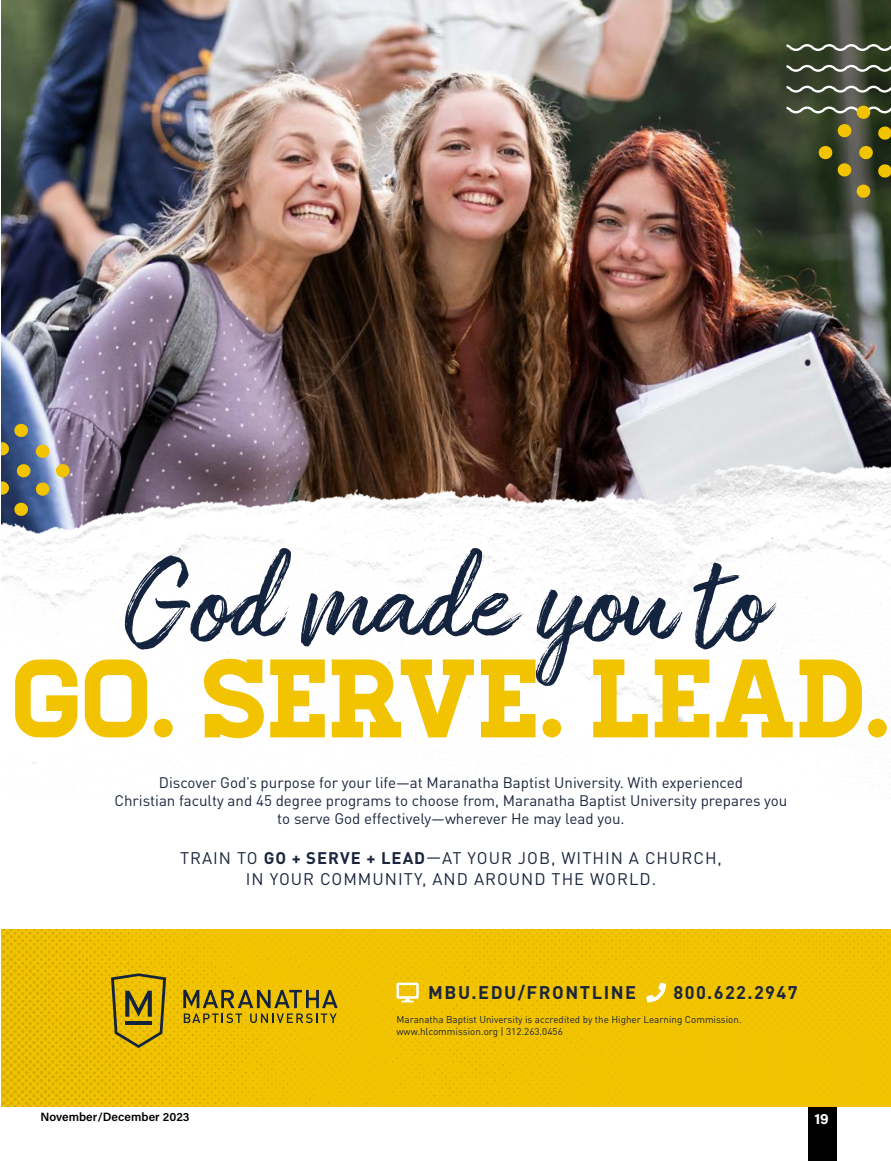
<style>
.page{position:relative;width:891px;height:1161px;background:#fff}
.page>*{position:absolute;margin:0;border:0;box-sizing:border-box;transform-origin:0 0}
.t1{font:700 18.15px "DINOT";letter-spacing:.085em;color:#1b253c}
.t2{font:16.65px/21.1px "DINOT";letter-spacing:.06em;color:#1b253c;text-align:center}
.t3{font:15.15px/18.1px "DINOT";color:#1b253c;text-align:center}
.t4{font:700 15px "Acumin Pro";color:#fff}
.t5{font:600 12px "Acumin Pro";letter-spacing:.005em;color:#000}
.t6{font:9.9px/12.1px "DINOT";color:#1b253c}
.s1{font-weight:700}
</style>
<div class="page">
<div style="left:808px;top:1107px;width:29px;height:54px;background:#000"></div>
<img style="left:2px;top:0;width:889px;height:427px">
<img style="left:2px;top:427px;width:889px;height:337px">
<svg style="left:787px;top:86px;width:104px;height:7px"></svg>
<svg style="left:787px;top:44px;width:104px;height:7px"></svg>
<svg style="left:787px;top:65px;width:104px;height:7px"></svg>
<svg style="left:56px;top:464px;width:14px;height:14px"></svg>
<svg style="left:16px;top:464px;width:34px;height:32px"></svg>
<svg style="left:35px;top:444px;width:15px;height:14px"></svg>
<svg style="left:14px;top:502px;width:14px;height:14px"></svg>
<svg style="left:2px;top:481px;width:7px;height:14px"></svg>
<svg style="left:2px;top:423px;width:26px;height:33px"></svg>
<svg style="left:15px;top:659px;width:872px;height:79px"></svg>
<svg style="left:125px;top:548px;width:652px;height:138px"></svg>
<svg style="left:2px;top:929px;width:889px;height:177px;background:#efc100"></svg>
<svg style="left:111px;top:973px;width:55px;height:75px;background:#ba9a0e"></svg>
<hr style="left:125px;top:1021px;width:27px;height:4px;background:#14243e">
<svg style="left:183px;top:990px;width:155px;height:33px;background:#af9312"></svg>
<svg style="left:396px;top:983px;width:23px;height:19px"></svg>
<svg style="left:646px;top:983px;width:20px;height:19px"></svg>
<svg style="left:859px;top:146px;width:32px;height:32px"></svg>
<svg style="left:856px;top:184px;width:15px;height:14px"></svg>
<svg style="left:787px;top:105px;width:104px;height:35px;background:#5e6038"></svg>
<svg style="left:818px;top:146px;width:34px;height:31px"></svg>
<p class="t3" style="left:114px;top:773px;width:674px">Discover God’s purpose for your life—at Maranatha Baptist University. With experienced<br>Christian faculty and 45 degree programs to choose from, Maranatha Baptist University prepares you to serve God effectively—wherever He may lead you.</p>
<p class="t2" style="left:180px;top:847px;width:543px">TRAIN TO <span class="s1">GO + SERVE + LEAD</span>—AT YOUR JOB, WITHIN A CHURCH,<br>IN YOUR COMMUNITY, AND AROUND THE WORLD.</p>
<p class="t1" style="left:428px;top:981px;width:209px">MBU.EDU/FRONTLINE</p>
<p class="t1" style="left:674px;top:981px;width:125px">800.622.2947</p>
<p class="t6" style="left:396px;top:1013px;width:347px">Maranatha Baptist University is accredited by the Higher Learning Commission. www.hlcommission.org | 312.263.0456</p>
<p class="t5" style="left:40px;top:1109px;width:151px">November/December 2023</p>
<p class="t4" style="left:814px;top:1108px;width:16px">19</p>
</div>
